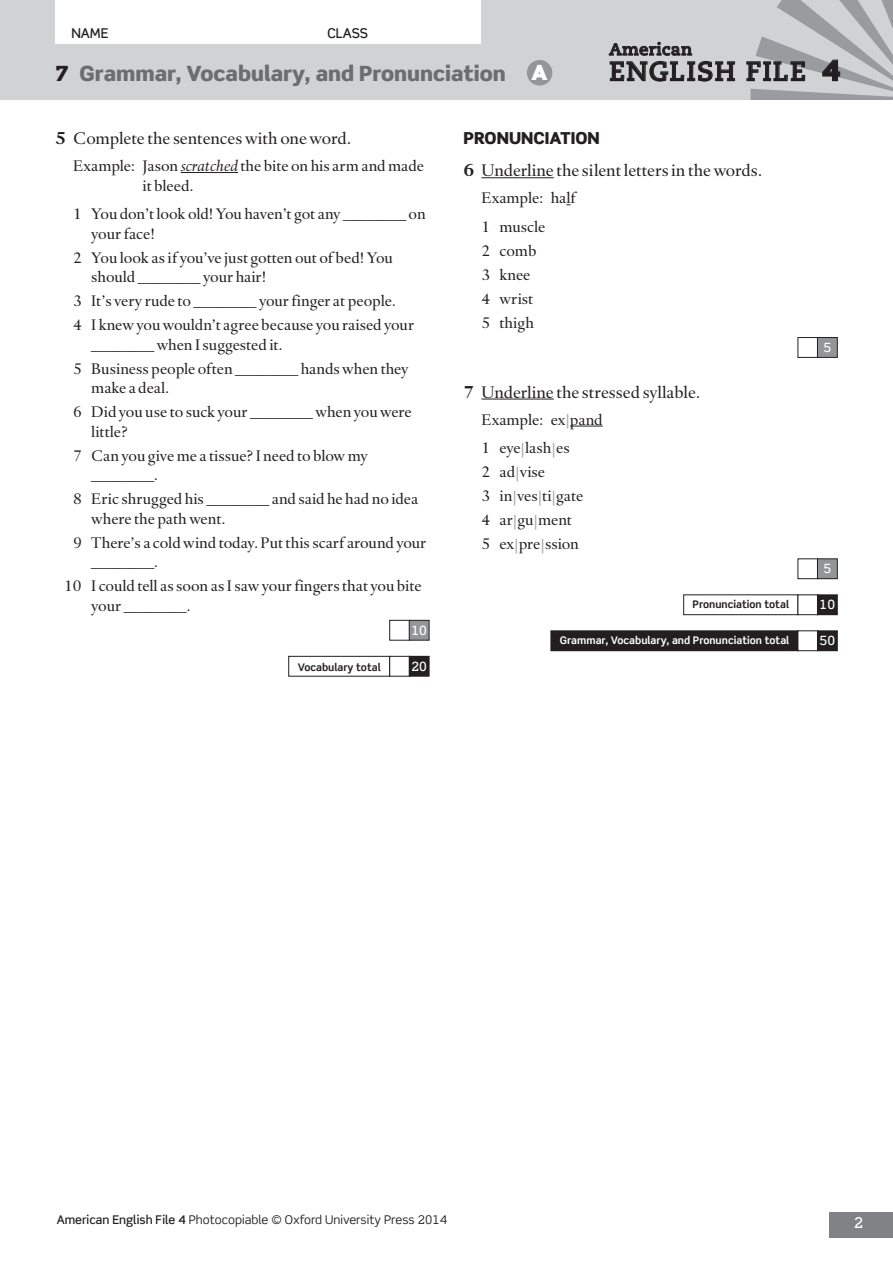
<style>
.page{position:relative;width:893px;height:1263px;background:#fff}
.page>*{position:absolute;margin:0;border:0;box-sizing:border-box;transform-origin:0 0}
.t1{font:700 27px "Caecilia LT Std";letter-spacing:.04em;color:#231f20}
.t2{font:900 21px "Scene Std";color:#6c6d70}
.t3{font:17.25px "Haarlemmer MT Std";letter-spacing:-.005em;color:#231f20}
.t4{font:900 16.5px "Scene Std";letter-spacing:.005em;color:#231f20}
.t5{font:700 16.5px "Caecilia LT Std";letter-spacing:.03em;color:#231f20}
.t6{font:15.75px/24px "Haarlemmer MT Std";letter-spacing:-.005em;color:#231f20}
.t7{font:500 15px "Scene Std";color:#fff}
.t8{font:500 13.5px "Scene Std";color:#231f20}
.t9{font:500 12.75px "Scene Std";color:#fff}
.t10{font:12px "Scene Std";color:#231f20}
.t11{font:700 10.5px "Scene Std";color:#fff}
.t12{font:700 10.5px "Scene Std";color:#231f20}
.s1{color:#231f20}
.s2{color:#fff}
.s3{font-family:"Scene Std";font-weight:900;font-size:28.5px}
.s4{font-weight:700}
.s5{font-style:italic}
.s6{font-family:"Scene Std";color:#a8a9ad}
.s7{font-weight:500}
</style>
<div class="page">
<div style="left:0;top:0;width:893px;height:100px;background:#d1d2d4"></div>
<div style="left:829px;top:1212px;width:64px;height:25px;background:#808285"></div>
<div style="left:55px;top:0;width:425px;height:44px;background:#fff"></div>
<div style="left:527px;top:60px;width:25px;height:26px;background:#939598;border-radius:50%"></div>
<svg style="left:609px;top:42px;width:126px;height:39px"></svg>
<svg style="left:746px;top:0;width:147px;height:100px"></svg>
<hr style="left:481px;top:177px;width:73px;height:1px;background:#231f20">
<hr style="left:481px;top:399px;width:73px;height:1px;background:#231f20">
<hr style="left:570px;top:426px;width:33px;height:1px;background:#231f20">
<div style="left:797px;top:337px;width:21px;height:21px;border:1px solid #231f20"></div>
<div style="left:817px;top:338px;width:20px;height:19px;background:#939598"></div>
<div style="left:817px;top:337px;width:21px;height:21px;border:1px solid #231f20"></div>
<div style="left:817px;top:559px;width:20px;height:20px;background:#939598"></div>
<div style="left:817px;top:558px;width:21px;height:21px;border:1px solid #231f20"></div>
<div style="left:683px;top:594px;width:115px;height:21px;border:1px solid #231f20"></div>
<div style="left:797px;top:594px;width:21px;height:21px;border:1px solid #231f20"></div>
<div style="left:817px;top:595px;width:20px;height:20px;background:#231f20"></div>
<div style="left:817px;top:594px;width:21px;height:21px;border:1px solid #231f20"></div>
<div style="left:551px;top:631px;width:247px;height:20px;background:#231f20"></div>
<div style="left:550px;top:630px;width:249px;height:21px;border:1px solid #231f20"></div>
<div style="left:797px;top:630px;width:21px;height:21px;border:1px solid #231f20"></div>
<div style="left:817px;top:631px;width:20px;height:20px;background:#231f20"></div>
<div style="left:817px;top:630px;width:21px;height:21px;border:1px solid #231f20"></div>
<hr style="left:181px;top:172px;width:57px;height:1px;background:#231f20">
<div style="left:389px;top:620px;width:21px;height:20px;border:1px solid #231f20"></div>
<div style="left:409px;top:620px;width:20px;height:20px;background:#939598"></div>
<div style="left:409px;top:620px;width:20px;height:20px;border:1px solid #231f20"></div>
<div style="left:288px;top:656px;width:102px;height:20px;border:1px solid #231f20"></div>
<div style="left:389px;top:656px;width:21px;height:20px;border:1px solid #231f20"></div>
<div style="left:409px;top:656px;width:20px;height:20px;background:#231f20"></div>
<p class="t8" style="left:71px;top:25px;width:39px">NAME</p>
<p class="t8" style="left:327px;top:25px;width:42px">CLASS</p>
<h2 class="t2" style="left:55px;top:60px;width:494px"><span class="s1">7</span> Grammar, Vocabulary, and Pronunciation <span class="s2">A</span></h2>
<p class="t5" style="left:609px;top:40px;width:84px">American</p>
<h1 class="t1" style="left:609px;top:55px;width:233px">ENGLISH FILE <span class="s3">4</span></h1>
<p class="t3" style="left:55px;top:128px;width:297px"><span class="s4">5</span> Complete the sentences with one word.</p>
<p class="t6" style="left:142px;top:156px;width:283px;line-height:19.5px;text-indent:-69px">Example: Jason <span class="s5">scratched</span> the bite on his arm and made it bleed.</p>
<p class="t6" style="left:91px;top:204px;width:336px;line-height:19.5px;text-indent:-18px">1 You don’t look old! You haven’t got any ________ on your face!</p>
<p class="t6" style="left:91px;top:248px;width:303px;line-height:19.5px;text-indent:-18px">2 You look as if you’ve just gotten out of bed! You should ________ your hair!</p>
<p class="t6" style="left:73px;top:289px;width:342px">3 It’s very rude to ________ your finger at people.<br>4 I knew you wouldn’t agree because you raised your</p>
<p class="t6" style="left:73px;top:333px;width:337px;text-indent:18px">________ when I suggested it.<br>5 Business people often ________ hands when they</p>
<p class="t6" style="left:73px;top:376px;width:340px;text-indent:18px">make a deal.<br>6 Did you use to suck your ________ when you were</p>
<p class="t6" style="left:73px;top:420px;width:296px;text-indent:18px">little?<br>7 Can you give me a tissue? I need to blow my</p>
<p class="t6" style="left:73px;top:463px;width:347px;text-indent:18px">________.<br>8 Eric shrugged his ________ and said he had no idea</p>
<p class="t6" style="left:73px;top:507px;width:355px;text-indent:18px">where the path went.<br>9 There’s a cold wind today. Put this scarf around your</p>
<p class="t6" style="left:64px;top:550px;width:359px;text-indent:27px">________.<br>10 I could tell as soon as I saw your fingers that you bite</p>
<p class="t6" style="left:91px;top:594px;width:101px">your ________.</p>
<p class="t9" style="left:411px;top:622px;width:17px">10</p>
<p class="t12" style="left:298px;top:660px;width:85px">Vocabulary total</p>
<p class="t9" style="left:411px;top:658px;width:17px">20</p>
<p class="t4" style="left:463px;top:127px;width:138px">PRONUNCIATION</p>
<p class="t3" style="left:463px;top:161px;width:300px"><span class="s4">6</span> Underline the silent letters in the words.</p>
<p class="t6" style="left:481px;top:184px;width:96px;line-height:28.5px">Example: half<br>1 muscle</p>
<p class="t6" style="left:481px;top:239px;width:57px">2 comb<br>3 knee<br>4 wrist<br>5 thigh</p>
<p class="t3" style="left:463px;top:382px;width:238px"><span class="s4">7</span> Underline the stressed syllable.</p>
<p class="t6" style="left:481px;top:405px;width:123px;line-height:28.5px">Example: ex<span class="s6">|</span>pand<br>1 eye<span class="s6">|</span>lash<span class="s6">|</span>es</p>
<p class="t6" style="left:481px;top:460px;width:103px">2 ad<span class="s6">|</span>vise<br>3 in<span class="s6">|</span>ves<span class="s6">|</span>ti<span class="s6">|</span>gate<br>4 ar<span class="s6">|</span>gu<span class="s6">|</span>ment<br>5 ex<span class="s6">|</span>pre<span class="s6">|</span>ssion</p>
<p class="t9" style="left:823px;top:340px;width:9px">5</p>
<p class="t9" style="left:823px;top:561px;width:9px">5</p>
<p class="t12" style="left:693px;top:598px;width:98px">Pronunciation total</p>
<p class="t9" style="left:820px;top:597px;width:17px">10</p>
<p class="t11" style="left:560px;top:634px;width:231px">Grammar, Vocabulary, and Pronunciation total</p>
<p class="t9" style="left:820px;top:633px;width:17px">50</p>
<p class="t10" style="left:57px;top:1212px;width:392px"><span class="s7">American English File 4</span> Photocopiable © Oxford University Press 2014</p>
<p class="t7" style="left:854px;top:1214px;width:11px">2</p>
</div>
